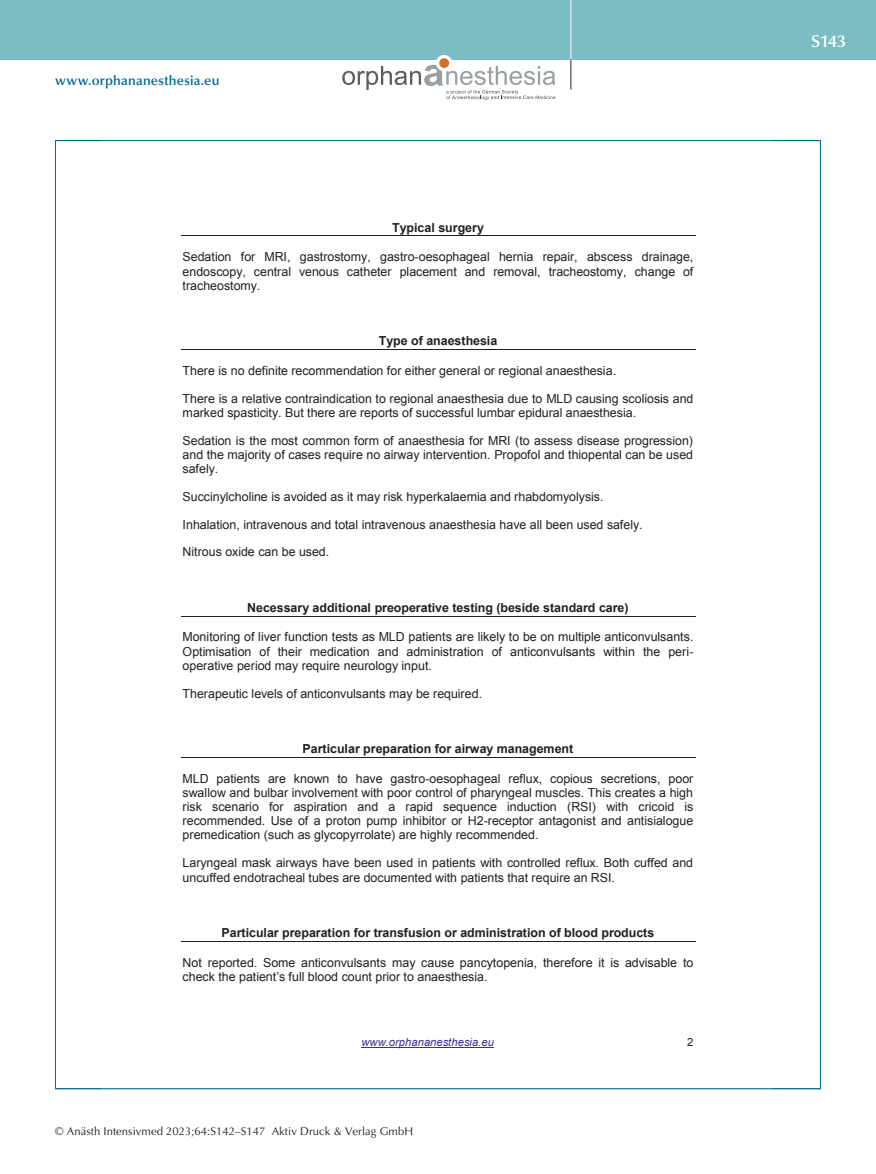
<style>
.page{position:relative;width:876px;height:1174px;background:#fff}
.page>*{position:absolute;margin:0;border:0;box-sizing:border-box;transform-origin:0 0}
.t1{font:600 17.25px "Optima";color:#fff}
.t2{font:600 13.5px "Optima";letter-spacing:.015em;color:#006b98}
.t3{font:12.45px/14.2px "Arial";color:#231f20;text-align:justify}
.t4{font:700 12.45px "Arial";color:#231f20}
.t5{font:11.25px "Optima";letter-spacing:.005em;color:#231f20}
.t6{font:italic 11.25px "Arial";color:#3c2f92}
.t7{font:11.25px "Arial";color:#231f20}
</style>
<div class="page">
<div style="left:0;top:0;width:876px;height:60px;background:#7cbcc5"></div>
<hr style="left:571px;top:0;width:1px;height:60px;background:#fff">
<svg style="left:571px;top:60px;width:1px;height:29px"></svg>
<svg style="left:436px;top:55px;width:16px;height:16px"></svg>
<div style="left:439px;top:58px;width:10px;height:10px;background:#d0732a;border-radius:50%"></div>
<svg style="left:342px;top:65px;width:213px;height:35px"></svg>
<hr style="left:361px;top:1047px;width:133px;height:1px;background:#3c2f92">
<hr style="left:181px;top:236px;width:514px;height:1px;background:#231f20">
<hr style="left:181px;top:349px;width:514px;height:1px;background:#231f20">
<hr style="left:181px;top:616px;width:514px;height:1px;background:#231f20">
<hr style="left:181px;top:757px;width:514px;height:1px;background:#231f20">
<hr style="left:181px;top:941px;width:514px;height:1px;background:#231f20">
<p class="t2" style="left:55px;top:73px;width:166px">www.orphananesthesia.eu</p>
<p class="t4" style="left:392px;top:219px;width:93px">Typical surgery</p>
<p class="t3" style="left:183px;top:250px;width:512px">Sedation for MRI, gastrostomy, gastro-oesophageal hernia repair, abscess drainage, endoscopy, central venous catheter placement and removal, tracheostomy, change of tracheostomy.</p>
<p class="t4" style="left:379px;top:332px;width:120px">Type of anaesthesia</p>
<p class="t3" style="left:183px;top:363px;width:435px">There is no definite recommendation for either general or regional anaesthesia.</p>
<p class="t3" style="left:183px;top:391px;width:512px">There is a relative contraindication to regional anaesthesia due to MLD causing scoliosis and marked spasticity. But there are reports of successful lumbar epidural anaesthesia.</p>
<p class="t3" style="left:183px;top:433px;width:512px">Sedation is the most common form of anaesthesia for MRI (to assess disease progression) and the majority of cases require no airway intervention. Propofol and thiopental can be used safely.</p>
<p class="t3" style="left:183px;top:489px;width:422px">Succinylcholine is avoided as it may risk hyperkalaemia and rhabdomyolysis.</p>
<p class="t3" style="left:183px;top:517px;width:462px">Inhalation, intravenous and total intravenous anaesthesia have all been used safely.</p>
<p class="t3" style="left:183px;top:545px;width:148px">Nitrous oxide can be used.</p>
<p class="t4" style="left:247px;top:599px;width:383px">Necessary additional preoperative testing (beside standard care)</p>
<p class="t3" style="left:183px;top:630px;width:512px">Monitoring of liver function tests as MLD patients are likely to be on multiple anticonvulsants.<br>Optimisation of their medication and administration of anticonvulsants within the peri&shy;operative period may require neurology input.</p>
<p class="t3" style="left:183px;top:686px;width:301px">Therapeutic levels of anticonvulsants may be required.</p>
<p class="t4" style="left:303px;top:740px;width:272px">Particular preparation for airway management</p>
<p class="t3" style="left:183px;top:771px;width:512px">MLD patients are known to have gastro-oesophageal reflux, copious secretions, poor swallow and bulbar involvement with poor control of pharyngeal muscles. This creates a high risk scenario for aspiration and a rapid sequence induction (RSI) with cricoid is recommended. Use of a proton pump inhibitor or H2-receptor antagonist and antisialogue premedication (such as glycopyrrolate) are highly recommended.</p>
<p class="t3" style="left:183px;top:856px;width:512px">Laryngeal mask airways have been used in patients with controlled reflux. Both cuffed and uncuffed endotracheal tubes are documented with patients that require an RSI.</p>
<p class="t4" style="left:222px;top:924px;width:434px">Particular preparation for transfusion or administration of blood products</p>
<p class="t3" style="left:183px;top:955px;width:512px">Not reported. Some anticonvulsants may cause pancytopenia, therefore it is advisable to check the patient’s full blood count prior to anaesthesia.</p>
<p class="t6" style="left:361px;top:1035px;width:134px">www.orphananesthesia.eu</p>
<p class="t7" style="left:687px;top:1035px;width:8px">2</p>
<p class="t5" style="left:55px;top:1125px;width:359px">© Anästh Intensivmed 2023;64:S142–S147 Aktiv Druck &amp; Verlag GmbH</p>
<h1 class="t1" style="left:811px;top:31px;width:36px">S143</h1>
</div>
